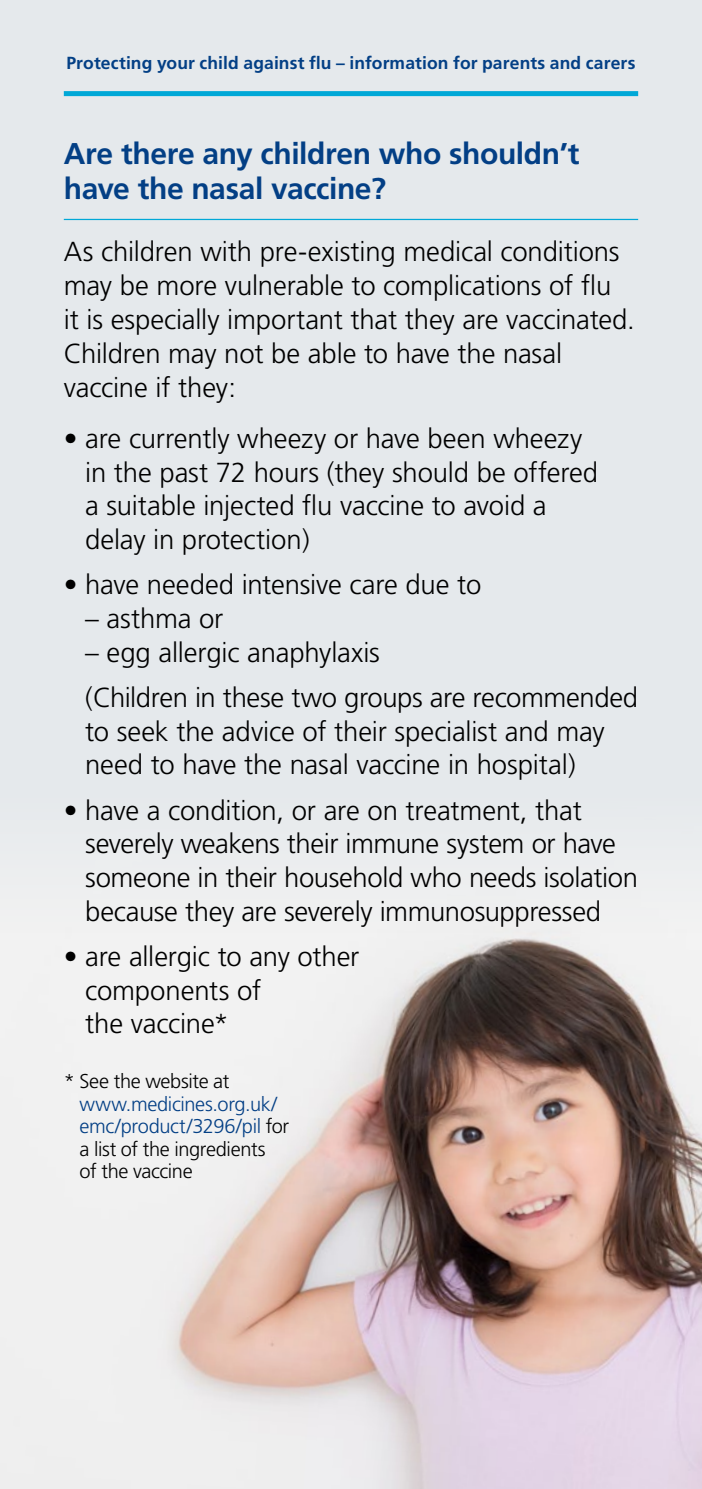
<style>
.page{position:relative;width:702px;height:1489px;background:#fff}
.page>*{position:absolute;margin:0;border:0;box-sizing:border-box;transform-origin:0 0}
.Header_01{font:700 30px/35px "Frutiger";letter-spacing:-.015em;color:#033f85}
.Body{font:300 27.5px/33.8px "Frutiger";letter-spacing:-.01em;color:#000}
.note{font:300 20px/22.5px "Frutiger";letter-spacing:-.02em;color:#000}
.t1{font:700 17.5px "Frutiger";letter-spacing:.005em;color:#033f85}
.s1{color:#033f85}
</style>
<div class="page">
<div style="left:0;top:0;width:702px;height:1488px;background:#e5e9ec"></div>
<div style="left:64px;top:91px;width:574px;height:5px;background:#00a8d7"></div>
<img style="left:0;top:902px;width:702px;height:586px">
<hr style="left:64px;top:219px;width:574px;height:1px;background:#00a8d7">
<p class="t1" style="left:66px;top:52px;width:570px">Protecting your child against flu – information for parents and carers</p>
<p class="Header_01" style="left:64px;top:136px;width:517px">Are there any children who shouldn’t have the nasal vaccine?</p>
<p class="Body" style="left:64px;top:235px;width:572px">As children with pre-existing medical conditions may be more vulnerable to complications of flu<br>it is especially important that they are vaccinated.<br>Children may not be able to have the nasal vaccine if they:</p>
<p class="Body" style="left:85px;top:422px;width:514px;text-indent:-21px">• are currently wheezy or have been wheezy in the past 72 hours (they should be offered a suitable injected flu vaccine to avoid a delay in protection)</p>
<p class="Body" style="left:64px;top:568px;width:419px">• have needed intensive care due to</p>
<p class="Body" style="left:85px;top:602px;width:140px">– asthma or</p>
<p class="Body" style="left:85px;top:635px;width:296px">– egg allergic anaphylaxis</p>
<p class="Body" style="left:85px;top:681px;width:554px">(Children in these two groups are recommended to seek the advice of their specialist and may need to have the nasal vaccine in hospital)</p>
<p class="Body" style="left:85px;top:793px;width:554px;text-indent:-21px">• have a condition, or are on treatment, that severely weakens their immune system or have someone in their household who needs isolation because they are severely immunosuppressed</p>
<p class="Body" style="left:85px;top:939px;width:276px;text-indent:-21px">• are allergic to any other components of<br>the vaccine*</p>
<p class="note" style="left:79px;top:1070px;width:211px;text-indent:-16px">* See the website at <span class="s1">www.medicines.org.uk/ emc/product/3296/pil</span> for a list of the ingredients<br>of the vaccine</p>
</div>
